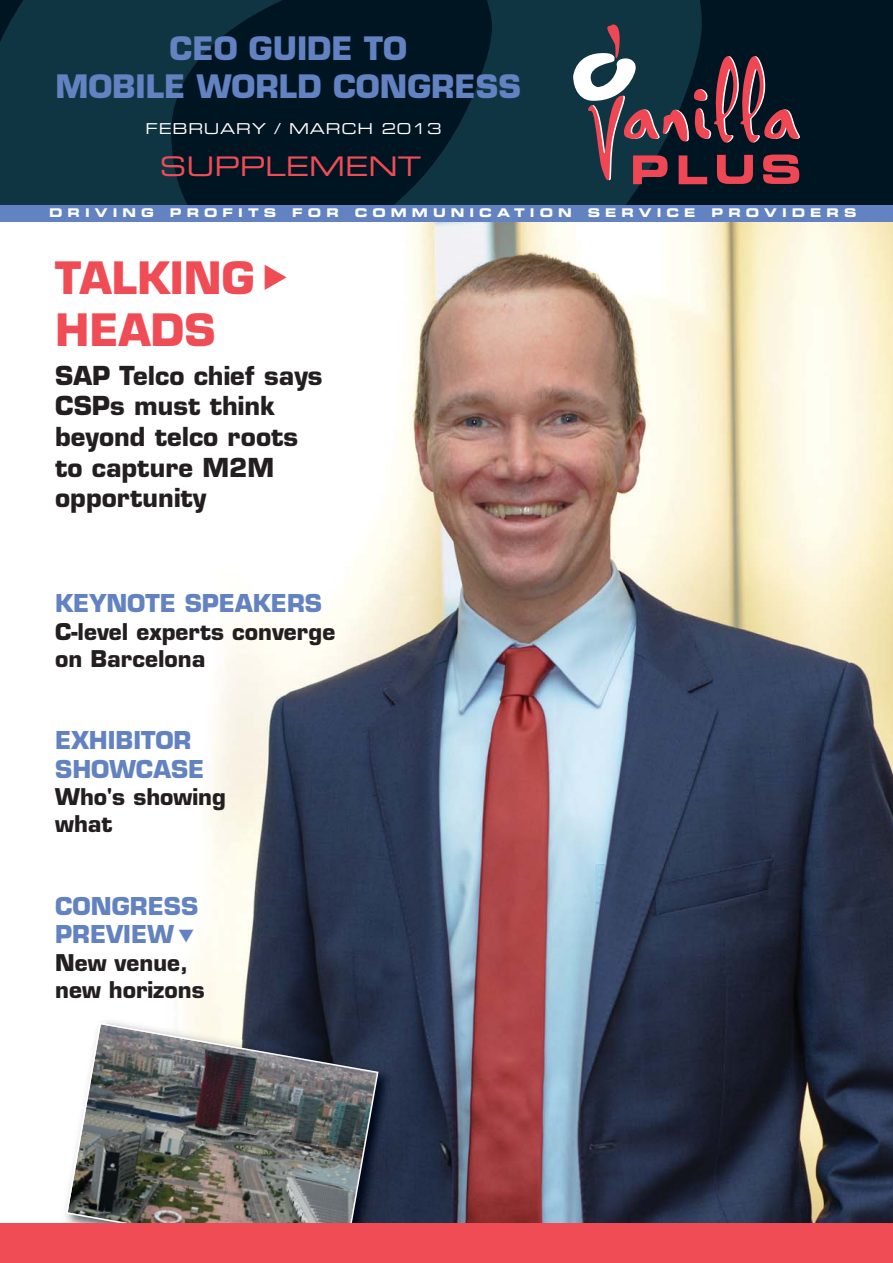
<style>
.page{position:relative;width:893px;height:1263px;background:#fff}
.page>*{position:absolute;margin:0;border:0;box-sizing:border-box;transform-origin:0 0}
.t1{font:700 43.5px/52.2px "Eurostile";color:#f04c56}
.t2{font:700 31.5px/37.8px "Eurostile";color:#6282c2;text-align:center}
.t3{font:27px "Eurostile Extended Two";color:#f04c56}
.t4{font:700 25.5px/30.6px "Eurostile";color:#231f20}
.t5{font:700 24px/28.8px "Eurostile";color:#6282c2}
.t6{font:700 22.5px/27px "Eurostile";color:#231f20}
.t7{font:15px "Eurostile Extended Two";letter-spacing:.05em;color:#fff}
.t8{font:12px "Eurostile Bold Extended Two";letter-spacing:.42em;color:#fff}
</style>
<div class="page">
<div style="left:0;top:0;width:892px;height:205px;background:#001522"></div>
<svg style="left:0;top:0;width:702px;height:205px;fill:#103542"></svg>
<svg style="left:573px;top:24px;width:227px;height:160px"></svg>
<div style="left:0;top:205px;width:892px;height:17px;background:#6282c2"></div>
<img style="left:187px;top:222px;width:705px;height:1001px">
<img style="left:107px;top:1014px;width:293px;height:209px">
<img style="left:65px;top:1022px;width:314px;height:201px">
<div style="left:0;top:1223px;width:892px;height:40px;background:#f04c56"></div>
<svg style="left:265px;top:265px;width:22px;height:25px"></svg>
<svg style="left:187px;top:930px;width:7px;height:13px"></svg>
<p class="t2" style="left:55px;top:33px;width:467px">CEO GUIDE TO<br>MOBILE WORLD CONGRESS</p>
<p class="t7" style="left:145px;top:123px;width:298px">FEBRUARY / MARCH 2013</p>
<p class="t3" style="left:160px;top:156px;width:263px">SUPPLEMENT</p>
<p class="t8" style="left:49px;top:208px;width:106px">DRIVING</p>
<p class="t8" style="left:170px;top:208px;width:108px">PROFITS</p>
<p class="t8" style="left:292px;top:208px;width:48px">FOR</p>
<p class="t8" style="left:355px;top:208px;width:218px">COMMUNICATION</p>
<p class="t8" style="left:588px;top:208px;width:109px">SERVICE</p>
<p class="t8" style="left:711px;top:208px;width:146px">PROVIDERS</p>
<h1 class="t1" style="left:55px;top:256px;width:201px">TALKING<br>HEADS</h1>
<p class="t4" style="left:55px;top:363px;width:269px">SAP Telco chief says<br>CSPs must think beyond telco roots to capture M2M opportunity</p>
<p class="t5" style="left:55px;top:592px;width:268px">KEYNOTE SPEAKERS</p>
<p class="t6" style="left:55px;top:621px;width:282px">C-level experts converge on Barcelona</p>
<p class="t5" style="left:55px;top:728px;width:151px">EXHIBITOR<br>SHOWCASE</p>
<p class="t6" style="left:55px;top:786px;width:172px">Who's showing what</p>
<p class="t5" style="left:55px;top:894px;width:145px">CONGRESS<br>PREVIEW</p>
<p class="t6" style="left:55px;top:952px;width:151px">New venue, new horizons</p>
</div>
